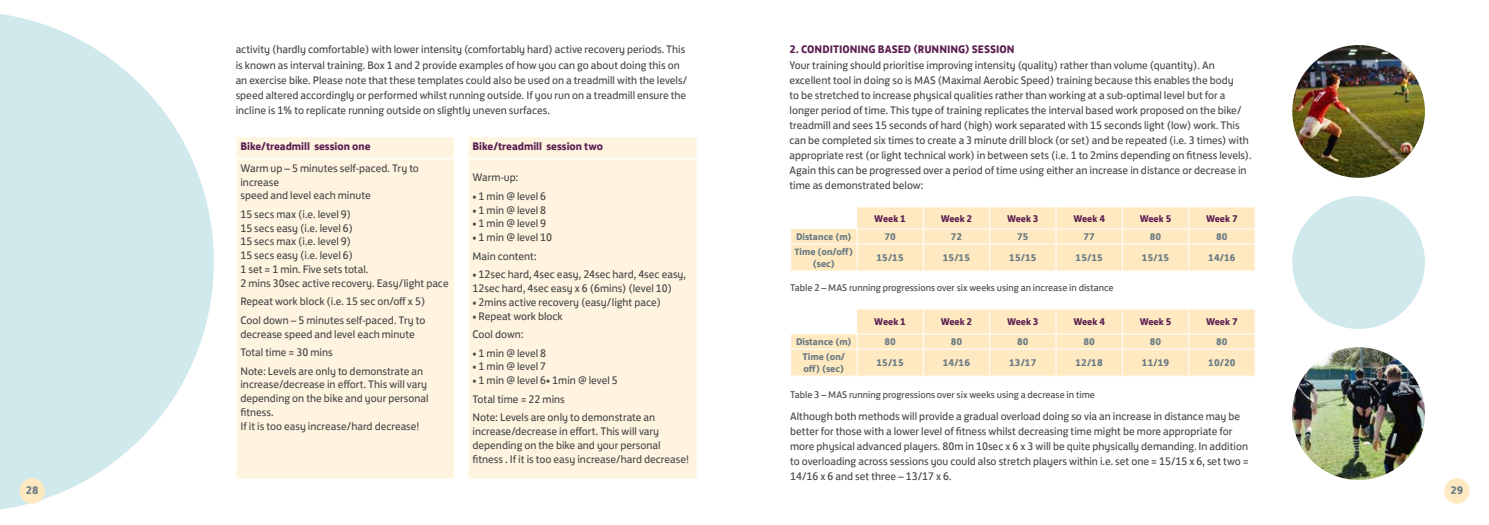
<style>
.page{position:relative;width:1489px;height:525px;background:#fff}
.page>*{position:absolute;margin:0;border:0;box-sizing:border-box;transform-origin:0 0}
.t1{font:11.25px/15px "FS Jack";color:#4a4a49}
.t2{font:700 11.25px "FS Jack";color:#5c2053}
.t3{font:700 11.25px "FS Jack";color:#6b7c85}
.t4{font:700 10px/12px "FS Jack";color:#6b7c85;text-align:center}
.t5{font:10px "FS Jack";color:#4a4a49}
.t6{font:700 10px "FS Jack";color:#5c2053}
.s1{font-size:9.38px}
</style>
<div class="page">
<img style="left:1292px;top:45px;width:132px;height:133px;border-radius:66px">
<div style="left:1292px;top:196px;width:132px;height:133px;background:#cfe9ec;border-radius:50%"></div>
<img style="left:1292px;top:347px;width:132px;height:132px;border-radius:66px">
<svg style="left:791px;top:207px;width:464px;height:63px;background:#ffebc6"></svg>
<svg style="left:791px;top:309px;width:464px;height:66px;background:#ffebc6"></svg>
<div style="left:236px;top:137px;width:218px;height:341px;background:#fff4e0"></div>
<hr style="left:235px;top:158px;width:220px;height:1px;background:#fff">
<svg style="left:468px;top:137px;width:228px;height:341px;background:#fff4e1"></svg>
<hr style="left:467px;top:158px;width:231px;height:1px;background:#fff">
<svg style="left:0;top:14px;width:214px;height:496px;fill:#cfe9ec"></svg>
<div style="left:1443px;top:478px;width:26px;height:25px;background:#ffe9c0;border-radius:50%"></div>
<div style="left:19px;top:478px;width:26px;height:25px;background:#ffe9c0;border-radius:50%"></div>
<p class="t1" style="left:236px;top:41px;width:453px">activity (hardly comfortable) with lower intensity (comfortably hard) active recovery periods. This is known as interval training. Box 1 and 2 provide examples of how you can go about doing this on an exercise bike. Please note that these templates could also be used on a treadmill with the levels/ speed altered accordingly or performed whilst running outside. If you run on a treadmill ensure the incline is 1% to replicate running outside on slightly uneven surfaces.</p>
<p class="t2" style="left:240px;top:137px;width:132px">Bike/treadmill session one</p>
<p class="t1" style="left:240px;top:160px;width:180px;line-height:13.8px">Warm up – 5 minutes self-paced. Try to increase<br>speed and level each minute</p>
<p class="t1" style="left:240px;top:206px;width:210px;line-height:13.8px">15 secs max (i.e. level 9)<br>15 secs easy (i.e. level 6)<br>15 secs max (i.e. level 9)<br>15 secs easy (i.e. level 6)<br>1 set = 1 min. Five sets total.<br>2 mins 30sec active recovery. Easy/light pace</p>
<p class="t1" style="left:240px;top:291px;width:186px;line-height:18.5px">Repeat work block (i.e. 15 sec on/off x 5)<br>Cool down – 5 minutes self-paced. Try to</p>
<p class="t1" style="left:240px;top:323px;width:184px;line-height:18.5px">decrease speed and level each minute<br>Total time = 30 mins<br>Note: Levels are only to demonstrate an</p>
<p class="t1" style="left:240px;top:376px;width:190px;line-height:13.8px">increase/decrease in effort. This will vary depending on the bike and your personal fitness.<br>If it is too easy increase/hard decrease!</p>
<p class="t2" style="left:472px;top:137px;width:132px">Bike/treadmill session two</p>
<p class="t1" style="left:472px;top:169px;width:47px">Warm-up:</p>
<p class="t1" style="left:472px;top:187px;width:75px">• 1 min @ level 6</p>
<p class="t1" style="left:472px;top:201px;width:75px">• 1 min @ level 8</p>
<p class="t1" style="left:472px;top:215px;width:75px">• 1 min @ level 9</p>
<p class="t1" style="left:472px;top:227px;width:81px;line-height:18.5px">• 1 min @ level 10<br>Main content:</p>
<p class="t1" style="left:472px;top:266px;width:215px;line-height:13.8px">• 12sec hard, 4sec easy, 24sec hard, 4sec easy,<br>12sec hard, 4sec easy x 6 (6mins) (level 10)</p>
<p class="t1" style="left:472px;top:293px;width:190px">• 2mins active recovery (easy/light pace)</p>
<p class="t1" style="left:472px;top:305px;width:92px;line-height:18.5px">• Repeat work block<br>Cool down:</p>
<p class="t1" style="left:472px;top:344px;width:75px">• 1 min @ level 8</p>
<p class="t1" style="left:472px;top:358px;width:75px">• 1 min @ level 7</p>
<p class="t1" style="left:472px;top:370px;width:184px;line-height:18.5px">• 1 min @ level 6• 1min @ level 5<br>Total time = 22 mins<br>Note: Levels are only to demonstrate an</p>
<p class="t1" style="left:472px;top:423px;width:218px;line-height:13.8px">increase/decrease in effort. This will vary depending on the bike and your personal fitness . If it is too easy increase/hard decrease!</p>
<p class="t2" style="left:789px;top:40px;width:226px">2. CONDITIONING BASED (RUNNING) SESSION</p>
<p class="t1" style="left:789px;top:56px;width:463px">Your training should prioritise improving intensity (quality) rather than volume (quantity). An excellent tool in doing so is MAS (Maximal Aerobic Speed) training because this enables the body<br>to be stretched to increase physical qualities rather than working at a sub-optimal level but for a longer period of time. This type of training replicates the interval based work proposed on the bike/ treadmill and sees 15 seconds of hard (high) work separated with 15 seconds light (low) work. This can be completed six times to create a 3 minute drill block (or set) and be repeated (i.e. 3 times) with appropriate rest (or light technical work) in between sets (i.e. 1 to 2mins depending on fitness levels).<br>Again this can be progressed over a period of time using either an increase in distance or decrease in time as demonstrated below:</p>
<p class="t6" style="left:874px;top:210px;width:33px">Week 1</p>
<p class="t6" style="left:940px;top:210px;width:33px">Week 2</p>
<p class="t6" style="left:1006px;top:210px;width:33px">Week 3</p>
<p class="t6" style="left:1073px;top:210px;width:33px">Week 4</p>
<p class="t6" style="left:1139px;top:210px;width:33px">Week 5</p>
<p class="t6" style="left:1205px;top:210px;width:33px">Week 7</p>
<p class="t4" style="left:796px;top:230px;width:57px">Distance (m)</p>
<p class="t4" style="left:884px;top:230px;width:13px">70</p>
<p class="t4" style="left:950px;top:230px;width:13px">72</p>
<p class="t4" style="left:1017px;top:230px;width:13px">75</p>
<p class="t4" style="left:1083px;top:230px;width:13px">77</p>
<p class="t4" style="left:1149px;top:230px;width:13px">80</p>
<p class="t4" style="left:1216px;top:230px;width:13px">80</p>
<p class="t4" style="left:794px;top:245px;width:60px"><span class="s1">T</span>ime (on/off) (sec)</p>
<p class="t4" style="left:876px;top:251px;width:29px">15/15</p>
<p class="t4" style="left:942px;top:251px;width:29px">15/15</p>
<p class="t4" style="left:1009px;top:251px;width:29px">15/15</p>
<p class="t4" style="left:1075px;top:251px;width:29px">15/15</p>
<p class="t4" style="left:1141px;top:251px;width:29px">15/15</p>
<p class="t4" style="left:1208px;top:251px;width:29px">14/16</p>
<p class="t5" style="left:790px;top:279px;width:325px">Table 2 – MAS running progressions over six weeks using an increase in distance</p>
<p class="t6" style="left:874px;top:313px;width:33px">Week 1</p>
<p class="t6" style="left:940px;top:313px;width:33px">Week 2</p>
<p class="t6" style="left:1006px;top:313px;width:33px">Week 3</p>
<p class="t6" style="left:1073px;top:313px;width:33px">Week 4</p>
<p class="t6" style="left:1139px;top:313px;width:33px">Week 5</p>
<p class="t6" style="left:1205px;top:313px;width:33px">Week 7</p>
<p class="t4" style="left:796px;top:335px;width:57px">Distance (m)</p>
<p class="t4" style="left:884px;top:335px;width:13px">80</p>
<p class="t4" style="left:950px;top:335px;width:13px">80</p>
<p class="t4" style="left:1017px;top:335px;width:13px">80</p>
<p class="t4" style="left:1083px;top:335px;width:13px">80</p>
<p class="t4" style="left:1149px;top:335px;width:13px">80</p>
<p class="t4" style="left:1216px;top:335px;width:13px">80</p>
<p class="t4" style="left:802px;top:350px;width:44px;text-align:left">Time (on/ off) (sec)</p>
<p class="t4" style="left:876px;top:356px;width:29px">15/15</p>
<p class="t4" style="left:942px;top:356px;width:29px">14/16</p>
<p class="t4" style="left:1009px;top:356px;width:29px">13/17</p>
<p class="t4" style="left:1075px;top:356px;width:29px">12/18</p>
<p class="t4" style="left:1141px;top:356px;width:29px">11/19</p>
<p class="t4" style="left:1208px;top:356px;width:29px">10/20</p>
<p class="t5" style="left:790px;top:386px;width:306px">Table 3 – MAS running progressions over six weeks using a decrease in time</p>
<p class="t1" style="left:790px;top:407px;width:460px">Although both methods will provide a gradual overload doing so via an increase in distance may be better for those with a lower level of fitness whilst decreasing time might be more appropriate for more physical advanced players. 80m in 10sec x 6 x 3 will be quite physically demanding. In addition to overloading across sessions you could also stretch players within i.e. set one = 15/15 x 6, set two = 14/16 x 6 and set three – 13/17 x 6.</p>
<p class="t3" style="left:26px;top:480px;width:14px">28</p>
<p class="t3" style="left:1450px;top:480px;width:14px">29</p>
</div>
